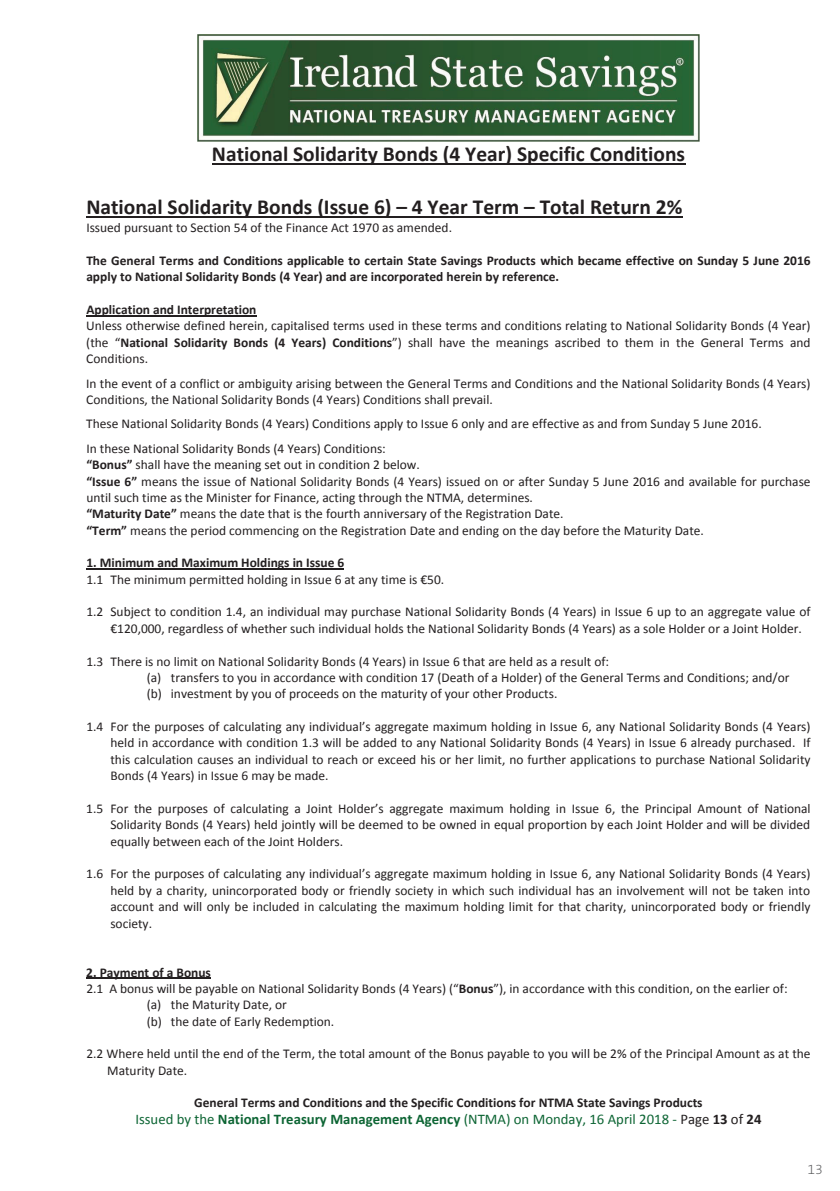
<style>
.page{position:relative;width:840px;height:1191px;background:#fff}
.page>*{position:absolute;margin:0;border:0;box-sizing:border-box;transform-origin:0 0}
.t1{font:700 21.4px "Calibri";color:#231f20}
.t2{font:14.8px "Calibri";color:#0d6534}
.t3{font:200 14px "The Sans B2";color:#57585a}
.t4{font:13.4px/16.4px "Calibri";color:#231f20}
.t5{font:700 13.4px/16.4px "Calibri";color:#231f20}
.s1{font-weight:700}
.s2{color:#231f20}
.s3{font-weight:700;color:#231f20}
</style>
<div class="page">
<hr style="left:212px;top:163px;width:472px;height:2px;background:#231f20">
<hr style="left:86px;top:216px;width:596px;height:1px;background:#231f20">
<hr style="left:86px;top:315px;width:170px;height:1px;background:#231f20">
<hr style="left:86px;top:568px;width:258px;height:2px;background:#231f20">
<hr style="left:86px;top:977px;width:125px;height:2px;background:#231f20">
<img style="left:197px;top:34px;width:502px;height:107px">
<h1 class="t1" style="left:212px;top:141px;width:474px">National Solidarity Bonds (4 Year) Specific Conditions</h1>
<h1 class="t1" style="left:86px;top:193px;width:597px">National Solidarity Bonds (Issue 6) – 4 Year Term – Total Return 2%</h1>
<p class="t4" style="left:86px;top:220px;width:367px">Issued pursuant to Section 54 of the Finance Act 1970 as amended.</p>
<p class="t5" style="left:86px;top:252px;width:725px">The General Terms and Conditions applicable to certain State Savings Products which became effective on Sunday 5 June 2016 apply to National Solidarity Bonds (4 Year) and are incorporated herein by reference.</p>
<p class="t5" style="left:86px;top:301px;width:171px">Application and Interpretation</p>
<p class="t4" style="left:86px;top:318px;width:725px;text-align:justify">Unless otherwise defined herein, capitalised terms used in these terms and conditions relating to National Solidarity Bonds (4 Year) (the “<span class="s1">National Solidarity Bonds (4 Years) Conditions</span>”) shall have the meanings ascribed to them in the General Terms and Conditions.</p>
<p class="t4" style="left:86px;top:375px;width:725px">In the event of a conflict or ambiguity arising between the General Terms and Conditions and the National Solidarity Bonds (4 Years)<br>Conditions, the National Solidarity Bonds (4 Years) Conditions shall prevail.</p>
<p class="t4" style="left:86px;top:412px;width:676px;line-height:24.4px">These National Solidarity Bonds (4 Years) Conditions apply to Issue 6 only and are effective as and from Sunday 5 June 2016.<br>In these National Solidarity Bonds (4 Years) Conditions:</p>
<p class="t4" style="left:86px;top:456px;width:725px"><span class="s1">“Bonus”</span> shall have the meaning set out in condition 2 below.<br><span class="s1">“Issue 6”</span> means the issue of National Solidarity Bonds (4 Years) issued on or after Sunday 5 June 2016 and available for purchase until such time as the Minister for Finance, acting through the NTMA, determines.<br><span class="s1">“Maturity Date”</span> means the date that is the fourth anniversary of the Registration Date.<br><span class="s1">“Term”</span> means the period commencing on the Registration Date and ending on the day before the Maturity Date.</p>
<p class="t5" style="left:86px;top:555px;width:259px">1. Minimum and Maximum Holdings in Issue 6</p>
<p class="t4" style="left:86px;top:571px;width:359px">1.1 The minimum permitted holding in Issue 6 at any time is €50.</p>
<p class="t4" style="left:110px;top:604px;width:701px;text-indent:-24px">1.2 Subject to condition 1.4, an individual may purchase National Solidarity Bonds (4 Years) in Issue 6 up to an aggregate value of €120,000, regardless of whether such individual holds the National Solidarity Bonds (4 Years) as a sole Holder or a Joint Holder.</p>
<p class="t4" style="left:147px;top:653px;width:644px;text-indent:-60px">1.3 There is no limit on National Solidarity Bonds (4 Years) in Issue 6 that are held as a result of:<br>(a) transfers to you in accordance with condition 17 (Death of a Holder) of the General Terms and Conditions; and/or (b) investment by you of proceeds on the maturity of your other Products.</p>
<p class="t4" style="left:110px;top:718px;width:701px;text-align:justify;text-indent:-24px">1.4 For the purposes of calculating any individual’s aggregate maximum holding in Issue 6, any National Solidarity Bonds (4 Years) held in accordance with condition 1.3 will be added to any National Solidarity Bonds (4 Years) in Issue 6 already purchased. If this calculation causes an individual to reach or exceed his or her limit, no further applications to purchase National Solidarity Bonds (4 Years) in Issue 6 may be made.</p>
<p class="t4" style="left:110px;top:800px;width:701px;text-align:justify;text-indent:-24px">1.5 For the purposes of calculating a Joint Holder’s aggregate maximum holding in Issue 6, the Principal Amount of National Solidarity Bonds (4 Years) held jointly will be deemed to be owned in equal proportion by each Joint Holder and will be divided equally between each of the Joint Holders.</p>
<p class="t4" style="left:110px;top:865px;width:701px;text-align:justify;text-indent:-24px">1.6 For the purposes of calculating any individual’s aggregate maximum holding in Issue 6, any National Solidarity Bonds (4 Years) held by a charity, unincorporated body or friendly society in which such individual has an involvement will not be taken into account and will only be included in calculating the maximum holding limit for that charity, unincorporated body or friendly society.</p>
<p class="t5" style="left:86px;top:964px;width:126px">2. Payment of a Bonus</p>
<p class="t4" style="left:86px;top:980px;width:702px">2.1 A bonus will be payable on National Solidarity Bonds (4 Years) (“<span class="s1">Bonus</span>”), in accordance with this condition, on the earlier of:</p>
<p class="t4" style="left:147px;top:996px;width:142px">(a) the Maturity Date, or</p>
<p class="t4" style="left:147px;top:1013px;width:189px">(b) the date of Early Redemption.</p>
<p class="t4" style="left:107px;top:1045px;width:704px;text-indent:-21px">2.2 Where held until the end of the Term, the total amount of the Bonus payable to you will be 2% of the Principal Amount as at the<br>Maturity Date.</p>
<p class="t5" style="left:194px;top:1094px;width:509px">General Terms and Conditions and the Specific Conditions for NTMA State Savings Products</p>
<p class="t2" style="left:135px;top:1110px;width:627px">Issued by the <span class="s1">National Treasury Management Agency</span> (NTMA) on Monday, 16 April 2018 - <span class="s2">Page</span> <span class="s3">13</span> <span class="s2">of</span> <span class="s3">24</span></p>
<p class="t3" style="left:807px;top:1161px;width:17px">13</p>
</div>
